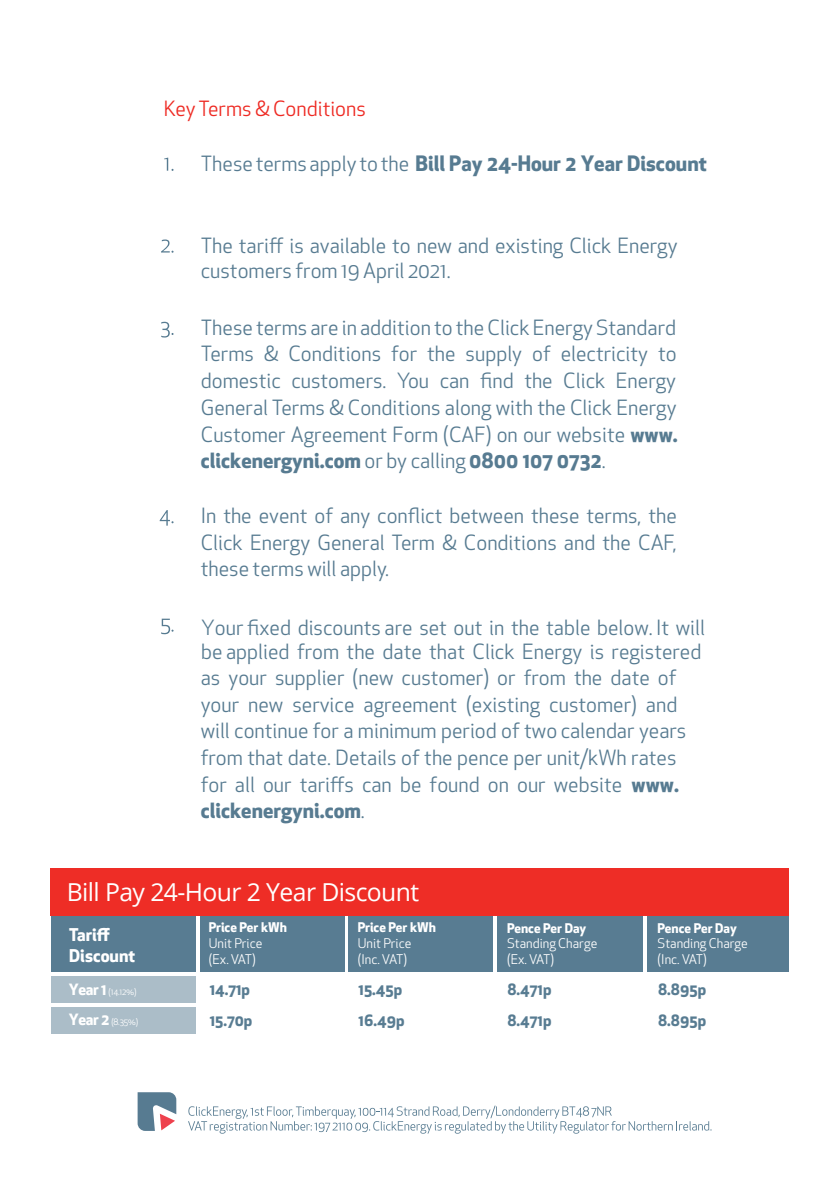
<style>
.page{position:relative;width:840px;height:1191px;background:#fff}
.page>*{position:absolute;margin:0;border:0;box-sizing:border-box;transform-origin:0 0}
.t1{font:24.8px "Open Sans";letter-spacing:-.025em;color:#fff}
.t2{font:700 20.8px "Apex New";color:#577b91}
.t3{font:20.6px/26.6px "Apex New";color:#577b91}
.t4{font:20.6px "Apex New";color:#ee2a23}
.t5{font:700 17.2px/20.6px "Apex New";color:#fff}
.t6{font:700 15.2px "Apex New";color:#587c92}
.t7{font:13px/15.6px "Apex New";color:#fff}
.t8{font:700 13px "Apex New";color:#fff}
.t9{font:8.6px "Apex New";color:#fff}
.s1{font-weight:400;font-size:20.6px}
.s2{font-weight:700}
.s3{font-weight:700;font-size:15.2px}
</style>
<div class="page">
<svg style="left:188px;top:1105px;width:523px;height:28px"></svg>
<svg style="left:137px;top:1092px;width:39px;height:39px"></svg>
<svg style="left:164px;top:158px;width:9px;height:13px"></svg>
<svg style="left:161px;top:239px;width:12px;height:14px"></svg>
<svg style="left:161px;top:322px;width:12px;height:15px"></svg>
<svg style="left:160px;top:510px;width:13px;height:15px"></svg>
<svg style="left:161px;top:618px;width:12px;height:16px"></svg>
<div style="left:51px;top:1006px;width:144px;height:27px;background:#abbdc8"></div>
<div style="left:51px;top:976px;width:144px;height:27px;background:#abbdc8"></div>
<div style="left:51px;top:868px;width:737px;height:47px;background:#ee2d26"></div>
<div style="left:200px;top:916px;width:144px;height:55px;background:#587c92"></div>
<div style="left:348px;top:916px;width:145px;height:55px;background:#587c92"></div>
<div style="left:497px;top:916px;width:145px;height:55px;background:#587c92"></div>
<div style="left:647px;top:916px;width:141px;height:55px;background:#587c92"></div>
<div style="left:51px;top:916px;width:144px;height:55px;background:#587c92"></div>
<p class="t4" style="left:164px;top:96px;width:203px">Key Terms &amp; Conditions</p>
<p class="t2" style="left:201px;top:148px;width:507px"><span class="s1">These terms apply to the</span> Bill Pay 24-Hour 2 Year Discount</p>
<p class="t3" style="left:201px;top:232px;width:478px;line-height:25.8px">The tariff is available to new and existing Click Energy customers from 19 April 2021.</p>
<p class="t3" style="left:201px;top:314px;width:478px;text-align:justify">These terms are in addition to the Click Energy Standard Terms &amp; Conditions for the supply of electricity to domestic customers. You can find the Click Energy General Terms &amp; Conditions along with the Click Energy Customer Agreement Form (CAF) on our website <span class="s2">www. clickenergyni.com</span> or by calling <span class="s2">0800 107 0732</span>.</p>
<p class="t3" style="left:201px;top:502px;width:477px;text-align:justify">In the event of any conflict between these terms, the Click Energy General Term &amp; Conditions and the CAF, these terms will apply.</p>
<p class="t3" style="left:200px;top:614px;width:505px">Your fixed discounts are set out in the table below. It will be applied from the date that Click Energy is registered as your supplier (new customer) or from the date of your new service agreement (existing customer) and will continue for a minimum period of two calendar years from that date. Details of the pence per unit/kWh rates for all our tariffs can be found on our website <span class="s2">www. clickenergyni.com</span>.</p>
<p class="t1" style="left:67px;top:874px;width:354px">Bill Pay 24-Hour 2 Year Discount</p>
<p class="t8" style="left:209px;top:918px;width:79px">Price Per kWh</p>
<p class="t7" style="left:209px;top:935px;width:55px">Unit Price (Ex. VAT)</p>
<p class="t8" style="left:357px;top:918px;width:79px">Price Per kWh</p>
<p class="t7" style="left:357px;top:935px;width:55px">Unit Price (Inc. VAT)</p>
<p class="t8" style="left:507px;top:918px;width:81px">Pence Per Day</p>
<p class="t7" style="left:507px;top:935px;width:92px">Standing Charge (Ex. VAT)</p>
<p class="t8" style="left:657px;top:918px;width:81px">Pence Per Day</p>
<p class="t7" style="left:657px;top:935px;width:92px">Standing Charge (Inc. VAT)</p>
<p class="t5" style="left:69px;top:924px;width:67px">Tariff<br>Discount</p>
<p class="t9" style="left:69px;top:986px;width:69px"><span class="s3">Year 1</span> (14.12%)</p>
<p class="t6" style="left:358px;top:978px;width:45px">15.45p</p>
<p class="t6" style="left:507px;top:978px;width:45px">8.471p</p>
<p class="t6" style="left:657px;top:978px;width:49px">8.895p</p>
<p class="t9" style="left:69px;top:1016px;width:71px"><span class="s3">Year 2</span> (8.35%)</p>
<p class="t6" style="left:209px;top:1009px;width:44px">15.70p</p>
<p class="t6" style="left:358px;top:1009px;width:47px">16.49p</p>
<p class="t6" style="left:507px;top:1009px;width:45px">8.471p</p>
<p class="t6" style="left:657px;top:1009px;width:49px">8.895p</p>
<p class="t6" style="left:209px;top:978px;width:42px">14.71p</p>
</div>
